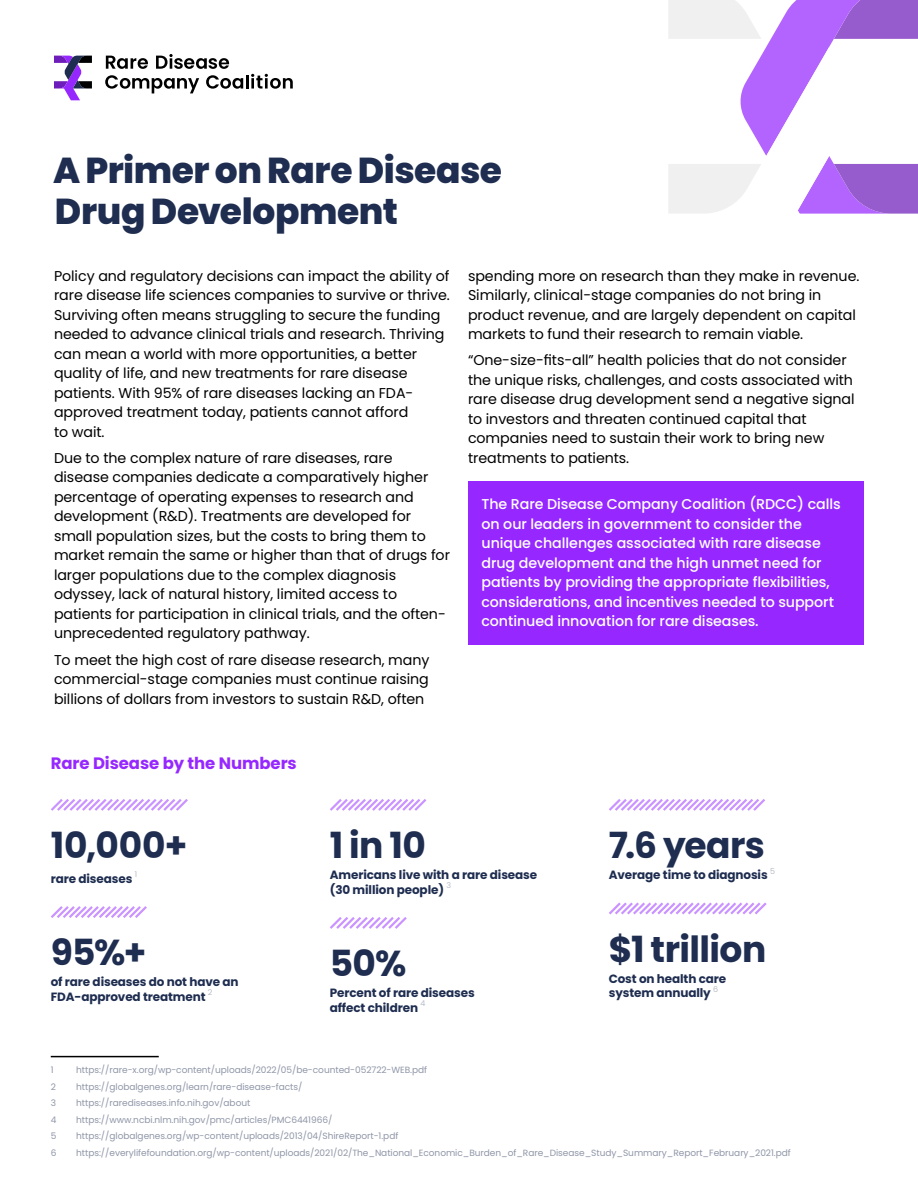
<style>
.page{position:relative;width:918px;height:1188px;background:#fff}
.page>*{position:absolute;margin:0;border:0;box-sizing:border-box;transform-origin:0 0}
.t1{font:700 36px "Poppins";letter-spacing:-.015em;color:#1e2d50}
.t2{font:800 36px/40.5px "Poppins";letter-spacing:-.01em;color:#1e2d50}
.t3{font:700 16.5px "Poppins";letter-spacing:-.005em;color:#9628ff}
.t4{font:14.25px/19.5px "Poppins";letter-spacing:-.005em;color:#000}
.t5{font:500 14.25px/19.5px "Poppins";letter-spacing:-.005em;color:#fff}
.t6{font:700 12px/14.4px "Poppins";letter-spacing:-.01em;color:#1e2d50}
.t7{font:9px "Poppins";letter-spacing:-.005em;color:#8f96a8}
.t8{font:300 7.95px "Poppins";color:#a5abb9}
</style>
<div class="page">
<svg style="left:105px;top:75px;width:94px;height:18px"></svg>
<svg style="left:206px;top:75px;width:37px;height:14px"></svg>
<hr style="left:246px;top:75px;width:3px;height:14px;background:#000">
<svg style="left:251px;top:74px;width:42px;height:15px"></svg>
<svg style="left:54px;top:56px;width:38px;height:44px"></svg>
<svg style="left:106px;top:56px;width:42px;height:13px"></svg>
<svg style="left:156px;top:54px;width:73px;height:15px"></svg>
<hr style="left:51px;top:1056px;width:108px;height:1px;background:#000">
<svg style="left:51px;top:799px;width:137px;height:12px"></svg>
<svg style="left:51px;top:906px;width:96px;height:12px"></svg>
<svg style="left:330px;top:799px;width:97px;height:12px"></svg>
<svg style="left:330px;top:917px;width:77px;height:12px"></svg>
<svg style="left:609px;top:799px;width:156px;height:12px"></svg>
<svg style="left:609px;top:902px;width:158px;height:13px"></svg>
<svg style="left:668px;top:0;width:250px;height:214px"></svg>
<div style="left:468px;top:481px;width:396px;height:164px;background:#9628ff"></div>
<h1 class="t2" style="left:53px;top:150px;width:450px">A Primer on Rare Disease<br>Drug Development</h1>
<p class="t4" style="left:54px;top:266px;width:397px">Policy and regulatory decisions can impact the ability of rare disease life sciences companies to survive or thrive.<br>Surviving often means struggling to secure the funding needed to advance clinical trials and research. Thriving can mean a world with more opportunities, a better quality of life, and new treatments for rare disease patients. With 95% of rare diseases lacking an FDA&shy;approved treatment today, patients cannot afford<br>to wait.</p>
<p class="t4" style="left:54px;top:448px;width:398px">Due to the complex nature of rare diseases, rare disease companies dedicate a comparatively higher percentage of operating expenses to research and development (R&amp;D). Treatments are developed for small population sizes, but the costs to bring them to market remain the same or higher than that of drugs for larger populations due to the complex diagnosis odyssey, lack of natural history, limited access to patients for participation in clinical trials, and the often&shy;unprecedented regulatory pathway.</p>
<p class="t4" style="left:54px;top:650px;width:377px;text-align:justify">To meet the high cost of rare disease research, many commercial-stage companies must continue raising billions of dollars from investors to sustain R&amp;D, often</p>
<p class="t4" style="left:468px;top:266px;width:393px">spending more on research than they make in revenue.<br>Similarly, clinical-stage companies do not bring in product revenue, and are largely dependent on capital markets to fund their research to remain viable.</p>
<p class="t4" style="left:468px;top:351px;width:388px">“One-size-fits-all” health policies that do not consider the unique risks, challenges, and costs associated with rare disease drug development send a negative signal to investors and threaten continued capital that companies need to sustain their work to bring new treatments to patients.</p>
<p class="t5" style="left:481px;top:495px;width:361px">The Rare Disease Company Coalition (RDCC) calls on our leaders in government to consider the unique challenges associated with rare disease drug development and the high unmet need for patients by providing the appropriate flexibilities, considerations, and incentives needed to support continued innovation for rare diseases.</p>
<p class="t3" style="left:51px;top:754px;width:248px">Rare Disease by the Numbers</p>
<h1 class="t1" style="left:51px;top:825px;width:138px">10,000+</h1>
<p class="t6" style="left:51px;top:871px;width:83px">rare diseases</p>
<p class="t8" style="left:135px;top:870px;width:4px">1</p>
<h1 class="t1" style="left:51px;top:932px;width:97px">95%+</h1>
<p class="t6" style="left:51px;top:975px;width:189px">of rare diseases do not have an<br>FDA-approved treatment</p>
<p class="t8" style="left:208px;top:988px;width:6px">2</p>
<h1 class="t1" style="left:330px;top:825px;width:98px">1 in 10</h1>
<p class="t6" style="left:330px;top:868px;width:209px">Americans live with a rare disease (30 million people)</p>
<p class="t8" style="left:446px;top:881px;width:6px">3</p>
<h1 class="t1" style="left:330px;top:943px;width:78px">50%</h1>
<p class="t6" style="left:330px;top:986px;width:146px">Percent of rare diseases affect children</p>
<p class="t8" style="left:420px;top:999px;width:6px">4</p>
<h1 class="t1" style="left:609px;top:825px;width:158px">7.6 years</h1>
<p class="t6" style="left:609px;top:868px;width:160px">Average time to diagnosis</p>
<p class="t8" style="left:770px;top:866px;width:6px">5</p>
<h1 class="t1" style="left:609px;top:928px;width:159px">$1 trillion</h1>
<p class="t6" style="left:609px;top:972px;width:119px">Cost on health care system annually</p>
<p class="t8" style="left:713px;top:984px;width:6px">6</p>
<p class="t7" style="left:51px;top:1065px;width:4px">1</p>
<p class="t7" style="left:76px;top:1065px;width:352px">https://rare-x.org/wp-content/uploads/2022/05/be-counted-052722-WEB.pdf</p>
<p class="t7" style="left:51px;top:1081px;width:7px">2</p>
<p class="t7" style="left:76px;top:1081px;width:228px">https://globalgenes.org/learn/rare-disease-facts/</p>
<p class="t7" style="left:51px;top:1098px;width:7px">3</p>
<p class="t7" style="left:76px;top:1098px;width:176px">https://rarediseases.info.nih.gov/about</p>
<p class="t7" style="left:51px;top:1114px;width:7px">4</p>
<p class="t7" style="left:76px;top:1114px;width:258px">https://www.ncbi.nlm.nih.gov/pmc/articles/PMC6441966/</p>
<p class="t7" style="left:51px;top:1131px;width:7px">5</p>
<p class="t7" style="left:76px;top:1131px;width:324px">https://globalgenes.org/wp-content/uploads/2013/04/ShireReport-1.pdf</p>
<p class="t7" style="left:51px;top:1147px;width:7px">6</p>
<p class="t7" style="left:76px;top:1147px;width:716px">https://everylifefoundation.org/wp-content/uploads/2021/02/The_National_Economic_Burden_of_Rare_Disease_Study_Summary_Report_February_2021.pdf</p>
</div>
